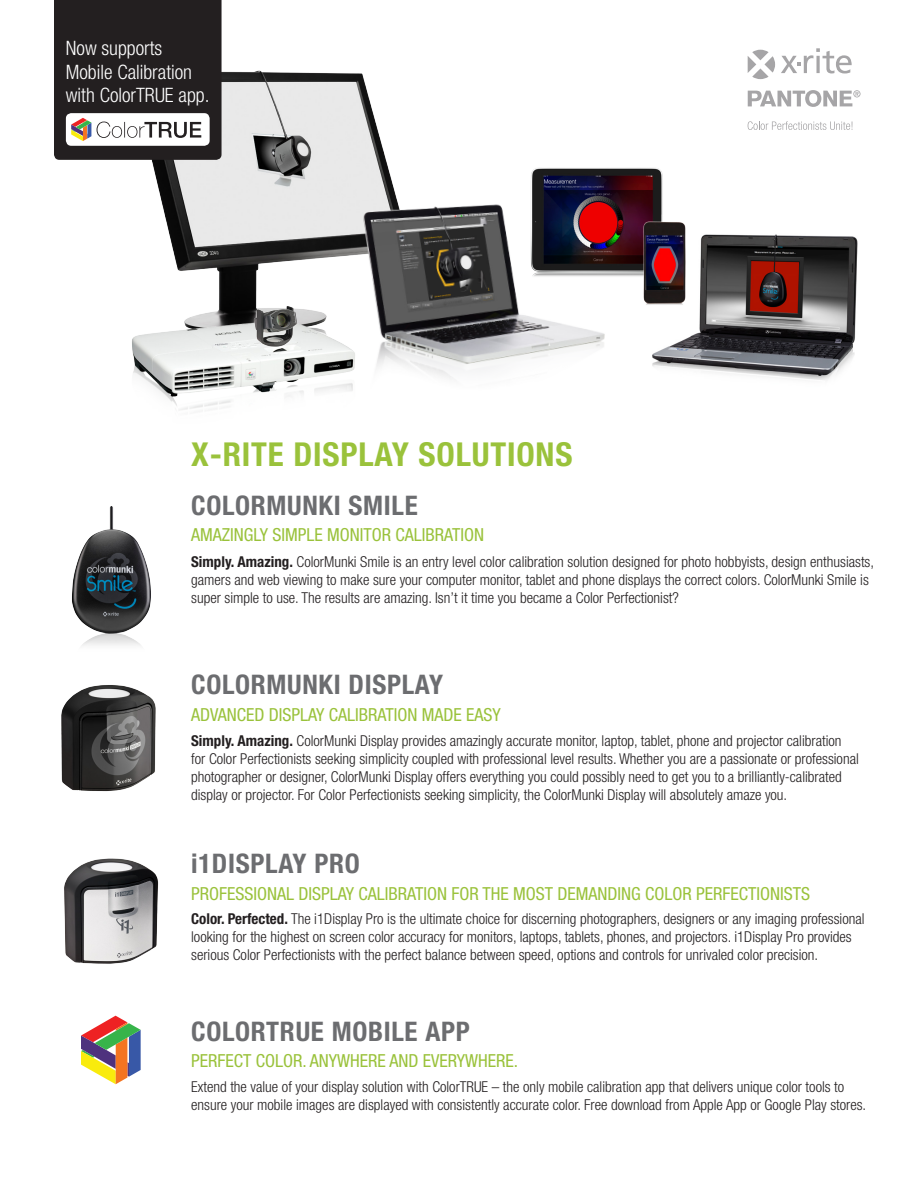
<style>
.page{position:relative;width:918px;height:1188px;background:#fff}
.page>*{position:absolute;margin:0;border:0;box-sizing:border-box;transform-origin:0 0}
.t1{font:700 condensed 33px "Helvetica Neue";letter-spacing:.025em;color:#9ac23b}
.t2{font:700 condensed 27px "Helvetica Neue";letter-spacing:.025em;color:#6c6d70}
.t3{font:300 condensed 19.8px "Helvetica Neue";color:#fff}
.t4{font:condensed 18px "Helvetica Neue";color:#9ac23b}
.t5{font:300 condensed 15px/18px "Helvetica Neue";color:#231f20}
.s1{font-weight:700}
</style>
<div class="page">
<img style="left:151px;top:70px;width:245px;height:243px">
<img style="left:347px;top:194px;width:258px;height:185px">
<img style="left:132px;top:313px;width:236px;height:97px">
<img style="left:251px;top:302px;width:47px;height:46px">
<svg style="left:748px;top:90px;width:113px;height:17px"></svg>
<svg style="left:781px;top:48px;width:71px;height:26px"></svg>
<svg style="left:748px;top:50px;width:27px;height:29px"></svg>
<svg style="left:748px;top:121px;width:105px;height:9px"></svg>
<img style="left:61px;top:685px;width:95px;height:107px">
<img style="left:64px;top:858px;width:95px;height:106px">
<img style="left:72px;top:506px;width:79px;height:140px">
<svg style="left:54px;top:0;width:168px;height:160px;background:#433f40"></svg>
<svg style="left:81px;top:1016px;width:60px;height:68px"></svg>
<img style="left:652px;top:234px;width:206px;height:146px">
<img style="left:525px;top:168px;width:138px;height:124px">
<img style="left:635px;top:220px;width:57px;height:92px">
<p class="t3" style="left:66px;top:36px;width:98px">Now supports</p>
<p class="t3" style="left:66px;top:60px;width:128px">Mobile Calibration</p>
<p class="t3" style="left:66px;top:84px;width:145px">with ColorTRUE app.</p>
<p class="t1" style="left:191px;top:434px;width:383px">X-RITE DISPLAY SOLUTIONS</p>
<p class="t2" style="left:191px;top:489px;width:228px">COLORMUNKI SMILE</p>
<p class="t4" style="left:191px;top:525px;width:295px">AMAZINGLY SIMPLE MONITOR CALIBRATION</p>
<p class="t5" style="left:191px;top:553px;width:684px"><span class="s1">Simply. Amazing.</span> ColorMunki Smile is an entry level color calibration solution designed for photo hobbyists, design enthusiasts, gamers and web viewing to make sure your computer monitor, tablet and phone displays the correct colors. ColorMunki Smile is super simple to use. The results are amazing. Isn’t it time you became a Color Perfectionist?</p>
<p class="t2" style="left:191px;top:668px;width:254px">COLORMUNKI DISPLAY</p>
<p class="t4" style="left:191px;top:704px;width:311px">ADVANCED DISPLAY CALIBRATION MADE EASY</p>
<p class="t5" style="left:191px;top:732px;width:669px"><span class="s1">Simply. Amazing.</span> ColorMunki Display provides amazingly accurate monitor, laptop, tablet, phone and projector calibration for Color Perfectionists seeking simplicity coupled with professional level results. Whether you are a passionate or professional photographer or designer, ColorMunki Display offers everything you could possibly need to get you to a brilliantly-calibrated display or projector. For Color Perfectionists seeking simplicity, the ColorMunki Display will absolutely amaze you.</p>
<p class="t2" style="left:191px;top:847px;width:170px">i1DISPLAY PRO</p>
<p class="t4" style="left:191px;top:883px;width:621px">PROFESSIONAL DISPLAY CALIBRATION FOR THE MOST DEMANDING COLOR PERFECTIONISTS</p>
<p class="t5" style="left:191px;top:910px;width:675px"><span class="s1">Color. Perfected.</span> The i1Display Pro is the ultimate choice for discerning photographers, designers or any imaging professional looking for the highest on screen color accuracy for monitors, laptops, tablets, phones, and projectors. i1Display Pro provides serious Color Perfectionists with the perfect balance between speed, options and controls for unrivaled color precision.</p>
<p class="t2" style="left:191px;top:1015px;width:280px">COLORTRUE MOBILE APP</p>
<p class="t4" style="left:191px;top:1050px;width:328px">PERFECT COLOR. ANYWHERE AND EVERYWHERE.</p>
<p class="t5" style="left:191px;top:1077px;width:677px">Extend the value of your display solution with ColorTRUE – the only mobile calibration app that delivers unique color tools to ensure your mobile images are displayed with consistently accurate color. Free download from Apple App or Google Play stores.</p>
</div>
